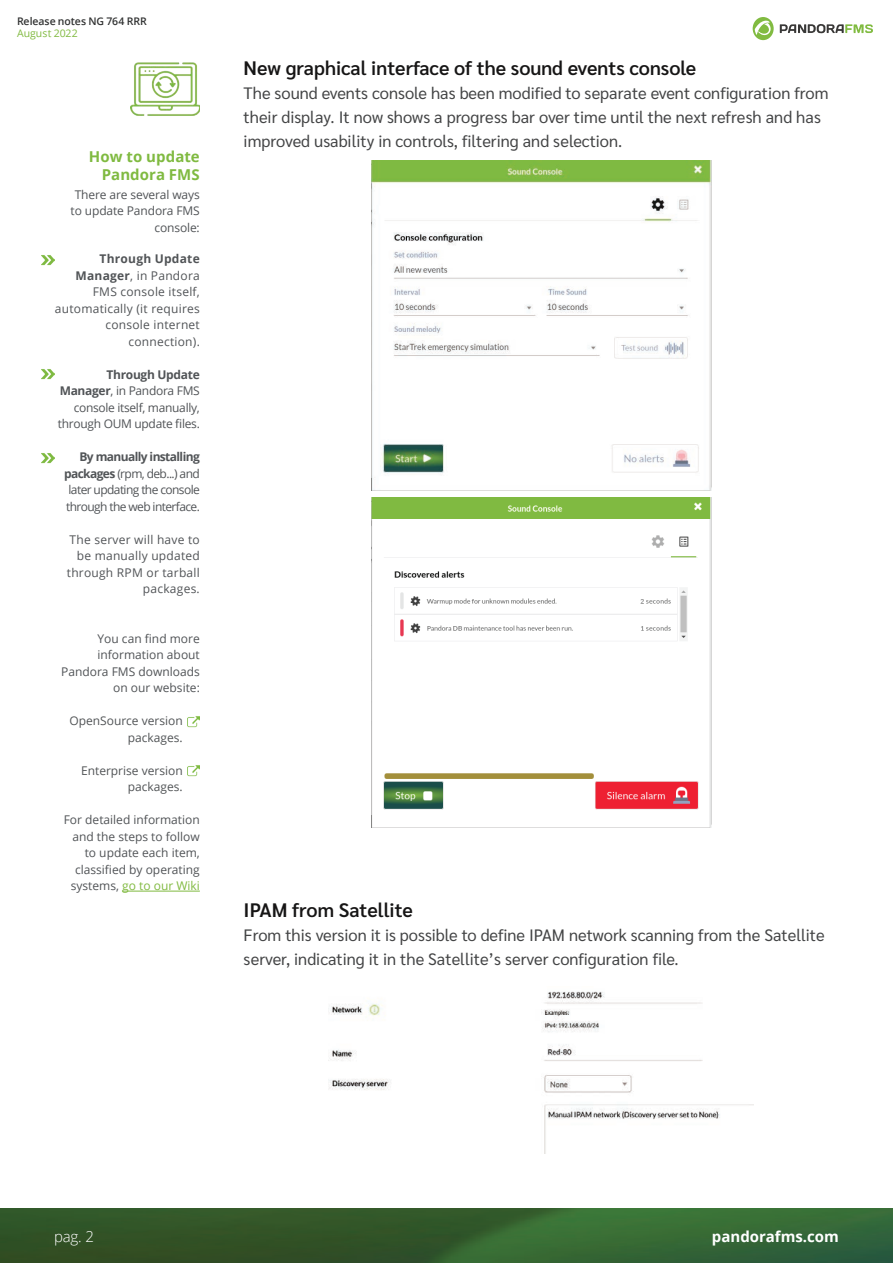
<style>
.page{position:relative;width:893px;height:1263px;background:#fff}
.page>*{position:absolute;margin:0;border:0;box-sizing:border-box;transform-origin:0 0}
.t1{font:600 19.5px "Sarabun";color:#161515}
.t2{font:16.5px/24px "Sarabun";color:#434445}
.t3{font:700 15px/18px "Open Sans";color:#80ba41;text-align:right}
.t4{font:700 15px "Open Sans";color:#fff}
.t5{font:300 15px "Open Sans";color:#fff}
.t6{font:12px/16.5px "Open Sans";color:#515457;text-align:right}
.t7{font:12px/16.5px "Open Sans";letter-spacing:.02em;color:#515457;text-align:right}
.t8{font:12px/16.5px "Open Sans";letter-spacing:-.05em;color:#515457;text-align:right}
.t9{font:12px/16.5px "Open Sans";letter-spacing:-.025em;color:#515457;text-align:right}
.t10{font:12px/16.5px "Open Sans";color:#515456;text-align:right}
.t11{font:600 10.5px "Open Sans";letter-spacing:-.005em;color:#313232}
.t12{font:10.5px "Open Sans";color:#81ba41}
.s1{font-weight:700}
.s2{color:#81ba41}
</style>
<div class="page">
<img style="left:0;top:1209px;width:893px;height:54px">
<svg style="left:753px;top:17px;width:21px;height:23px"></svg>
<svg style="left:780px;top:24px;width:93px;height:9px"></svg>
<hr style="left:122px;top:891px;width:78px;height:1px;background:#81ba41">
<img style="left:131px;top:62px;width:69px;height:54px">
<svg style="left:41px;top:255px;width:13px;height:11px"></svg>
<svg style="left:41px;top:369px;width:13px;height:11px"></svg>
<svg style="left:41px;top:453px;width:13px;height:11px"></svg>
<svg style="left:188px;top:716px;width:12px;height:11px"></svg>
<svg style="left:188px;top:765px;width:12px;height:11px"></svg>
<img style="left:371px;top:161px;width:340px;height:329px">
<img style="left:371px;top:497px;width:340px;height:330px">
<img style="left:329px;top:991px;width:425px;height:162px">
<p class="t11" style="left:17px;top:14px;width:131px">Release notes NG 764 RRR</p>
<p class="t12" style="left:17px;top:26px;width:62px">August 2022</p>
<p class="t3" style="left:89px;top:147px;width:112px">How to update<br>Pandora FMS</p>
<p class="t6" style="left:71px;top:186px;width:131px">There are several ways to update Pandora FMS console:</p>
<p class="t7" style="left:55px;top:250px;width:146px"><span class="s1">Through Update<br>Manager</span>, in Pandora<br>FMS console itself, automatically (it requires console internet connection).</p>
<p class="t9" style="left:58px;top:366px;width:143px"><span class="s1">Through Update<br>Manager</span>, in Pandora FMS console itself, manually, through OUM update files.</p>
<p class="t8" style="left:64px;top:448px;width:137px"><span class="s1">By manually installing packages</span> (rpm, deb...) and later updating the console through the web interface.</p>
<p class="t7" style="left:67px;top:531px;width:134px">The server will have to be manually updated through RPM or tarball packages.</p>
<p class="t6" style="left:61px;top:630px;width:140px">You can find more information about<br>Pandora FMS downloads on our website:</p>
<p class="t10" style="left:69px;top:712px;width:115px">OpenSource version packages.</p>
<p class="t10" style="left:81px;top:762px;width:103px">Enterprise version packages.</p>
<p class="t6" style="left:64px;top:811px;width:138px">For detailed information and the steps to follow to update each item, classified by operating systems, <span class="s2">go to our Wiki</span></p>
<p class="t1" style="left:244px;top:57px;width:454px">New graphical interface of the sound events console</p>
<p class="t2" style="left:244px;top:81px;width:586px">The sound events console has been modified to separate event configuration from their display. It now shows a progress bar over time until the next refresh and has improved usability in controls, filtering and selection.</p>
<p class="t1" style="left:244px;top:899px;width:171px">IPAM from Satellite</p>
<p class="t2" style="left:244px;top:923px;width:583px">From this version it is possible to define IPAM network scanning from the Satellite server, indicating it in the Satellite’s server configuration file.</p>
<p class="t5" style="left:54px;top:1226px;width:42px">pag. 2</p>
<p class="t4" style="left:712px;top:1226px;width:129px">pandorafms.com</p>
</div>
